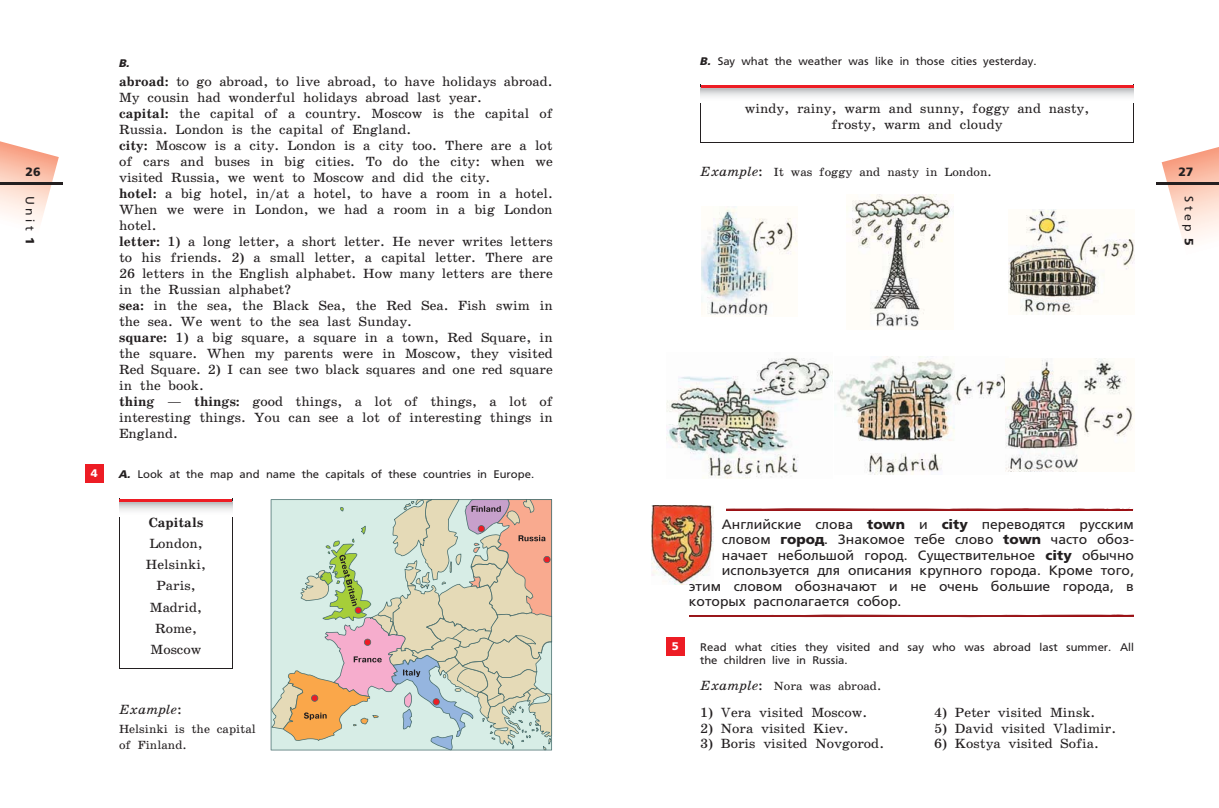
<style>
.page{position:relative;width:1219px;height:808px;background:#fff}
.page>*{position:absolute;margin:0;border:0;box-sizing:border-box;transform-origin:0 0}
.t1{font:13.5px/16px "School Book San Pin";color:#231f20;text-align:center}
.t2{font:13.5px "Free Set San Pin";color:#231f20}
.t3{font:700 13.5px "School Book San Pin";color:#231f20}
.t4{font:italic 13.5px "School Book San Pin";color:#231f20}
.t5{font:12px/15.5px "School Book San Pin";color:#231f20}
.t6{font:12px "Free Set San Pin";letter-spacing:.3em;color:#231f20}
.t7{font:12px "Free Set Bold San Pin";color:#231f20}
.t8{font:11px/13px "Free Set San Pin";color:#231f20}
.t9{font:italic 11px "Free Set Bold San Pin";color:#231f20}
.t10{font:11px "Free Set Bold San Pin";color:#fff}
.s1{font-family:"Free Set Bold San Pin"}
.s2{font-weight:700}
.s3{font-family:"Free Set Bold San Pin";font-style:italic}
.s4{font-style:normal}
.s5{font-style:italic;font-size:13.5px}
.s6{font-size:13.5px}
</style>
<div class="page">
<svg style="left:0;top:141px;width:59px;height:82px"></svg>
<hr style="left:0;top:182px;width:62px;height:2px;background:#231f20">
<svg style="left:271px;top:499px;width:281px;height:251px;background:#d2cfbd"></svg>
<hr style="left:119px;top:508px;width:1px;height:160px;background:#231f20">
<hr style="left:232px;top:508px;width:1px;height:160px;background:#231f20">
<hr style="left:119px;top:668px;width:114px;height:1px;background:#231f20">
<svg style="left:120px;top:501px;width:112px;height:10px"></svg>
<hr style="left:120px;top:499px;width:112px;height:2px;background:#ed1c24">
<div style="left:85px;top:464px;width:18px;height:18px;background:#ed1c24"></div>
<svg style="left:1162px;top:147px;width:57px;height:95px"></svg>
<hr style="left:1157px;top:182px;width:62px;height:2px;background:#231f20">
<hr style="left:700px;top:94px;width:1px;height:48px;background:#231f20">
<hr style="left:1133px;top:94px;width:1px;height:48px;background:#231f20">
<hr style="left:700px;top:142px;width:434px;height:1px;background:#231f20">
<svg style="left:701px;top:88px;width:432px;height:9px;background:#d8d9db"></svg>
<hr style="left:701px;top:85px;width:432px;height:3px;background:#ed1c24">
<img style="left:701px;top:208px;width:96px;height:107px">
<img style="left:847px;top:194px;width:107px;height:133px">
<img style="left:1008px;top:209px;width:126px;height:105px">
<img style="left:666px;top:358px;width:166px;height:120px">
<img style="left:835px;top:357px;width:171px;height:117px">
<img style="left:1006px;top:359px;width:128px;height:113px">
<div style="left:666px;top:637px;width:19px;height:19px;background:#ed1c24"></div>
<img style="left:651px;top:505px;width:62px;height:79px">
<svg style="left:689px;top:614px;width:445px;height:3px"></svg>
<svg style="left:651px;top:507px;width:483px;height:4px"></svg>
<p class="t7" style="left:26px;top:167px;width:17px">26</p>
<p class="t6" style="left:35px;top:196px;width:51px;rotate:90deg">Unit <span class="s1">1</span></p>
<p class="t9" style="left:119px;top:60px;width:13px">B.</p>
<p class="t1" style="left:119px;top:75px;width:435px;text-align:left"><span class="s2">abroad:</span> to go abroad, to live abroad, to have holidays abroad.<br>My cousin had wonderful holidays abroad last year.<br><span class="s2">capital:</span> the capital of a country. Moscow is the capital of Russia. London is the capital of England.<br><span class="s2">city:</span> Moscow is a city. London is a city too. There are a lot of cars and buses in big cities. To do the city: when we visited Russia, we went to Moscow and did the city.<br><span class="s2">hotel:</span> a big hotel, in/at a hotel, to have a room in a hotel.<br>When we were in London, we had a room in a big London hotel.<br><span class="s2">letter:</span> 1) a long letter, a short letter. He never writes letters to his friends. 2) a small letter, a capital letter. There are 26 letters in the English alphabet. How many letters are there in the Russian alphabet?<br><span class="s2">sea:</span> in the sea, the Black Sea, the Red Sea. Fish swim in the sea. We went to the sea last Sunday.<br><span class="s2">square:</span> 1) a big square, a square in a town, Red Square, in the square. When my parents were in Moscow, they visited Red Square. 2) I can see two black squares and one red square in the book.<br><span class="s2">thing</span> — <span class="s2">things:</span> good things, a lot of things, a lot of interesting things. You can see a lot of interesting things in England.</p>
<p class="t10" style="left:91px;top:469px;width:8px">4</p>
<p class="t8" style="left:119px;top:468px;width:417px"><span class="s3">A.</span> Look at the map and name the capitals of these countries in Europe.</p>
<p class="t3" style="left:149px;top:517px;width:56px">Capitals</p>
<p class="t1" style="left:146px;top:534px;width:62px;line-height:21.2px">London,<br>Helsinki,<br>Paris,<br>Madrid,<br>Rome,<br>Moscow</p>
<p class="t4" style="left:119px;top:701px;width:64px">Ехаmple<span class="s4">:</span></p>
<p class="t5" style="left:119px;top:722px;width:138px">Helsinki is the capital of Finland.</p>
<p class="t8" style="left:700px;top:56px;width:338px"><span class="s3">B.</span> Say what the weather was like in those cities yesterday.</p>
<p class="t1" style="left:745px;top:102px;width:346px;line-height:15.5px">windy, rainy, warm and sunny, foggy and nasty, frosty, warm and cloudy</p>
<p class="t5" style="left:700px;top:165px;width:293px"><span class="s5">Example</span><span class="s6">:</span> It was foggy and nasty in London.</p>
<p class="t7" style="left:1178px;top:167px;width:17px">27</p>
<p class="t6" style="left:1194px;top:196px;width:52px;rotate:90deg">Step <span class="s1">5</span></p>
<p class="t2" style="left:722px;top:519px;width:413px">Английские слова <span class="s1">town</span> и <span class="s1">city</span> переводятся русским</p>
<p class="t2" style="left:722px;top:534px;width:414px">словом <span class="s1">город</span>. Знакомое тебе слово <span class="s1">town</span> часто обоз-</p>
<p class="t2" style="left:722px;top:550px;width:414px">начает неболь шой город. Существительное <span class="s1">city</span> обычно</p>
<p class="t2" style="left:722px;top:565px;width:414px">исполь зуется для описания крупного города. Кроме того,</p>
<p class="t2" style="left:689px;top:581px;width:447px">этим словом обозна чают и не очень большие города, в</p>
<p class="t2" style="left:689px;top:596px;width:214px">которых располагается собор.</p>
<p class="t10" style="left:672px;top:642px;width:8px">5</p>
<p class="t8" style="left:700px;top:641px;width:435px">Read what cities they visited and say who was abroad last summer. All the children live in Russia.</p>
<p class="t5" style="left:700px;top:679px;width:183px"><span class="s5">Example</span><span class="s6">:</span> Nora was abroad.</p>
<p class="t1" style="left:700px;top:706px;width:168px">1) Vera visited Moscow.</p>
<p class="t1" style="left:934px;top:706px;width:163px">4) Peter visited Minsk.</p>
<p class="t1" style="left:700px;top:721px;width:150px">2) Nora visited Kiev.</p>
<p class="t1" style="left:934px;top:721px;width:184px">5) David visited Vladimir.</p>
<p class="t1" style="left:700px;top:737px;width:185px">3) Boris visited Novgorod.</p>
<p class="t1" style="left:934px;top:737px;width:166px">6) Kostya visited Sofia.</p>
</div>
